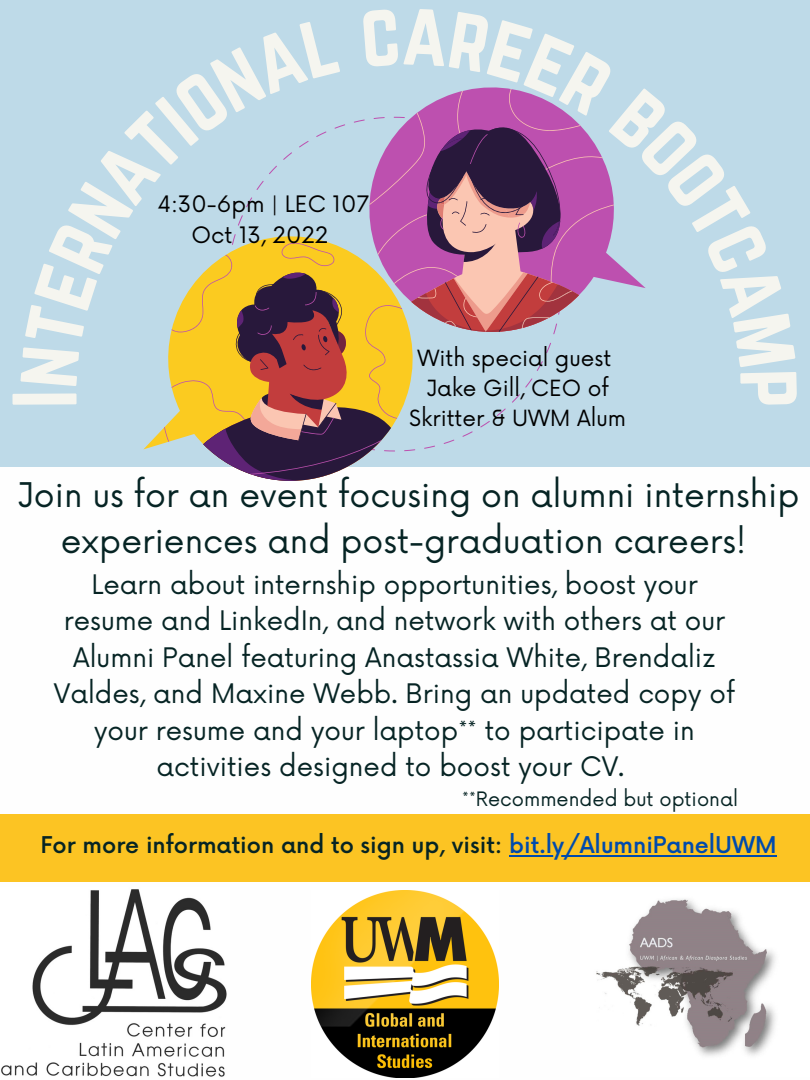
<style>
.page{position:relative;width:810px;height:1080px;background:#bedae8}
.page>*{position:absolute;margin:0;border:0;box-sizing:border-box;transform-origin:0 0}
.t1{font:80.06px "Norwester";color:#f5f5ef}
.t2{font:33.12px/46.4px "Now";color:#062424;text-align:center}
.t3{font:26.25px/36.6px "Now";color:#062424;text-align:center}
.t4{font:500 22.5px "Now";color:#062424}
.t5{font:22.12px/30.8px "Now";color:#000;text-align:center}
.t6{font:21.75px/30.4px "Now";color:#000;text-align:center}
.t7{font:19.38px "Now";color:#062424}
.s1{color:#004aad}
</style>
<div class="page">
<div style="left:0;top:467px;width:810px;height:422px;background:#fefefe"></div>
<div style="left:0;top:854px;width:810px;height:226px;background:#fefefe"></div>
<div style="left:0;top:814px;width:810px;height:68px;background:#fcc423"></div>
<img style="left:596px;top:899px;width:179px;height:157px">
<img style="left:1px;top:889px;width:226px;height:188px">
<img style="left:311px;top:890px;width:187px;height:187px">
<hr style="left:509px;top:855px;width:268px;height:2px;background:#004aad">
<svg style="left:143px;top:87px;width:503px;height:394px"></svg>
<h1 class="t1" style="left:-3px;top:408px;width:21px;rotate:-90deg">I</h1>
<p class="t5" style="left:157px;top:190px;width:213px">4:30-6pm | LEC 107<br>Oct 13, 2022</p>
<p class="t6" style="left:409px;top:344px;width:218px">With special guest<br>Jake Gill, CEO of<br>Skritter &amp; UWM Alum</p>
<p class="t2" style="left:18px;top:473px;width:783px">Join us for an event focusing on alumni internship experiences and post-graduation careers!</p>
<p class="t3" style="left:54px;top:567px;width:683px">Learn about internship opportunities, boost your resume and LinkedIn, and network with others at our Alumni Panel featuring Anastassia White, Brendaliz Valdes, and Maxine Webb. Bring an updated copy of your resume and your laptop** to participate in activities designed to boost your CV.</p>
<p class="t7" style="left:462px;top:788px;width:277px">**Recommended but optional</p>
<p class="t4" style="left:41px;top:833px;width:737px">For more information and to sign up, visit: <span class="s1">bit.ly/AlumniPanelUWM</span></p>
</div>
